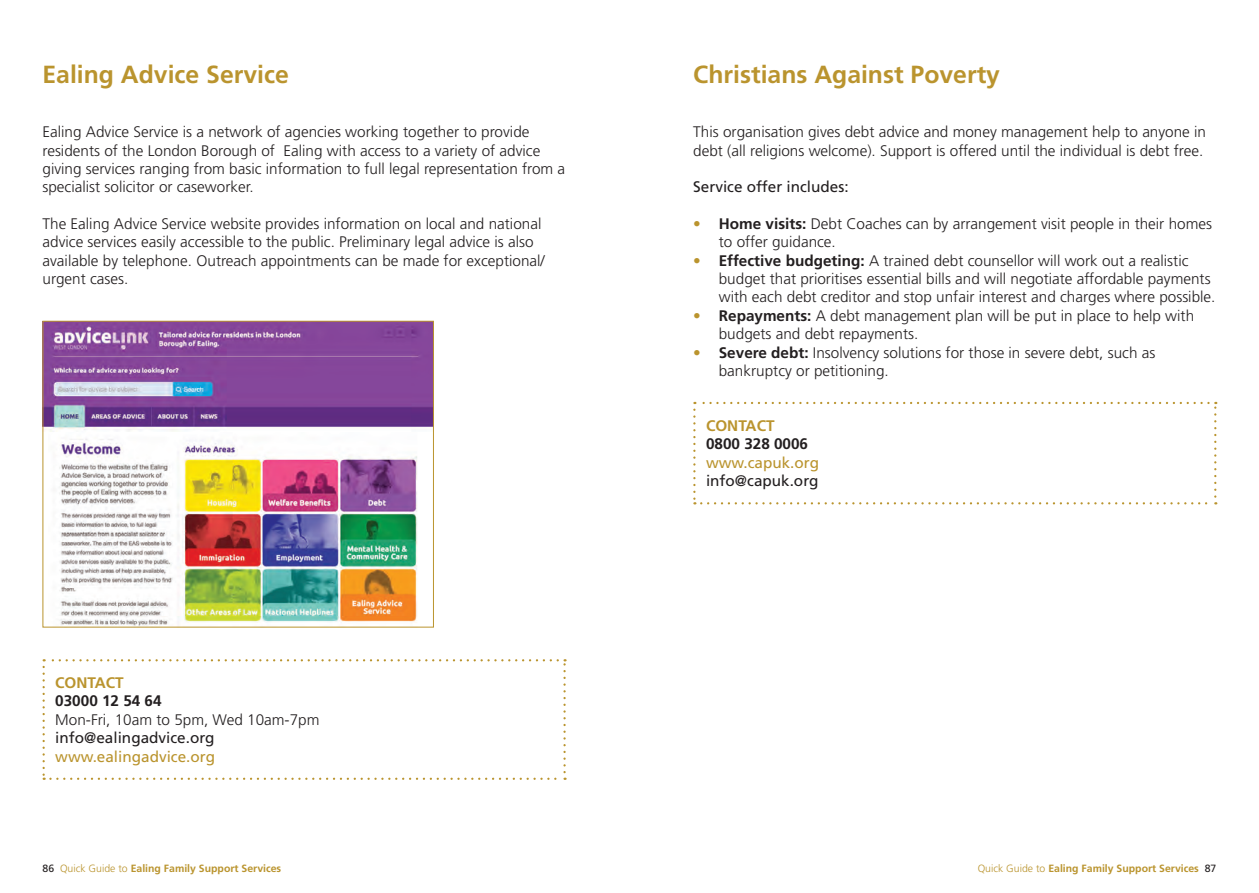
<style>
.page{position:relative;width:1259px;height:893px;background:#fff}
.page>*{position:absolute;margin:0;border:0;box-sizing:border-box;transform-origin:0 0}
.Directory_section_he{font:700 24.75px "Frutiger";color:#ba942e}
.body_font{font:300 15.3px/18.3px "Frutiger";color:#231f20}
.contact_head_2{font:15.3px "Frutiger";color:#231f20}
.contact_head_2-2{font:15.3px "Frutiger";color:#ba942e}
.contact_head_2-3{font:300 15.3px "Frutiger";color:#231f20}
.contact_head_2-4{font:700 15.3px "Frutiger";color:#231f20}
.body_roman{font:15.3px "Frutiger";color:#231f20}
.contact_head_2-5{font:700 15.3px "Frutiger";color:#ba942e}
.t1{font:700 10.5px "Frutiger";color:#ba942e}
.s1{color:#ba942e}
.s2{font-weight:700}
.s3{font-weight:700;color:#ba942e}
.s4{font-weight:400;color:#231f20}
.s5{font-weight:300}
</style>
<div class="page">
<img style="left:45px;top:323px;width:387px;height:109px">
<img style="left:59px;top:438px;width:358px;height:187px">
<svg style="left:43px;top:659px;width:523px;height:121px"></svg>
<div style="left:43px;top:321px;width:391px;height:306px;border:1px solid #ba942e"></div>
<svg style="left:693px;top:402px;width:523px;height:102px"></svg>
<p class="Directory_section_he" style="left:43px;top:60px;width:248px">Ealing Advice Service</p>
<p class="body_font" style="left:43px;top:123px;width:524px">Ealing Advice Service is a network of agencies working together to provide residents of the London Borough of Ealing with access to a variety of advice giving services ranging from basic information to full legal representation from a specialist solicitor or caseworker.</p>
<p class="body_font" style="left:43px;top:215px;width:504px">The Ealing Advice Service website provides information on local and national advice services easily accessible to the public. Preliminary legal advice is also available by telephone. Outreach appointments can be made for exceptional/ urgent cases.</p>
<p class="contact_head_2-5" style="left:55px;top:674px;width:70px">CONTACT</p>
<p class="contact_head_2-4" style="left:55px;top:692px;width:108px">03000 12 54 64</p>
<p class="contact_head_2-3" style="left:55px;top:711px;width:266px">Mon-Fri, 10am to 5pm, Wed 10am-7pm</p>
<p class="contact_head_2" style="left:55px;top:729px;width:161px">info@ealingadvice.org</p>
<p class="contact_head_2-2" style="left:55px;top:747px;width:161px">www.ealingadvice.org</p>
<p class="Directory_section_he" style="left:693px;top:60px;width:308px">Christians Against Poverty</p>
<p class="body_font" style="left:693px;top:123px;width:514px">This organisation gives debt advice and money management help to anyone in debt (all religions welcome). Support is offered until the individual is debt free.</p>
<p class="body_roman" style="left:693px;top:178px;width:157px">Service offer includes:</p>
<p class="body_font" style="left:719px;top:215px;width:495px;text-indent:-26px"><span class="s1">•</span> <span class="s2">Home visits:</span> Debt Coaches can by arrangement visit people in their homes to offer guidance.</p>
<p class="body_font" style="left:719px;top:251px;width:498px;text-indent:-26px"><span class="s1">•</span> <span class="s2">Effective budgeting:</span> A trained debt counsellor will work out a realistic budget that prioritises essential bills and will negotiate affordable payments with each debt creditor and stop unfair interest and charges where possible.</p>
<p class="body_font" style="left:719px;top:306px;width:477px;text-indent:-26px"><span class="s3">•</span> <span class="s2">Repayments:</span> A debt management plan will be put in place to help with budgets and debt repayments.</p>
<p class="body_font" style="left:719px;top:343px;width:438px;text-indent:-26px"><span class="s1">•</span> <span class="s2">Severe debt:</span> Insolvency solutions for those in severe debt, such as bankruptcy or petitioning.</p>
<p class="contact_head_2-5" style="left:706px;top:417px;width:70px">CONTACT</p>
<p class="contact_head_2-4" style="left:706px;top:435px;width:104px">0800 328 0006</p>
<p class="contact_head_2-2" style="left:706px;top:453px;width:115px">www.capuk.org</p>
<p class="contact_head_2" style="left:706px;top:472px;width:114px">info@capuk.org</p>
<p class="t1" style="left:43px;top:862px;width:240px"><span class="s4">86</span> <span class="s5">Quick Guide to</span> Ealing Family Support Services</p>
<p class="t1" style="left:977px;top:862px;width:240px"><span class="s5">Quick Guide to</span> Ealing Family Support Services <span class="s4">87</span></p>
</div>
